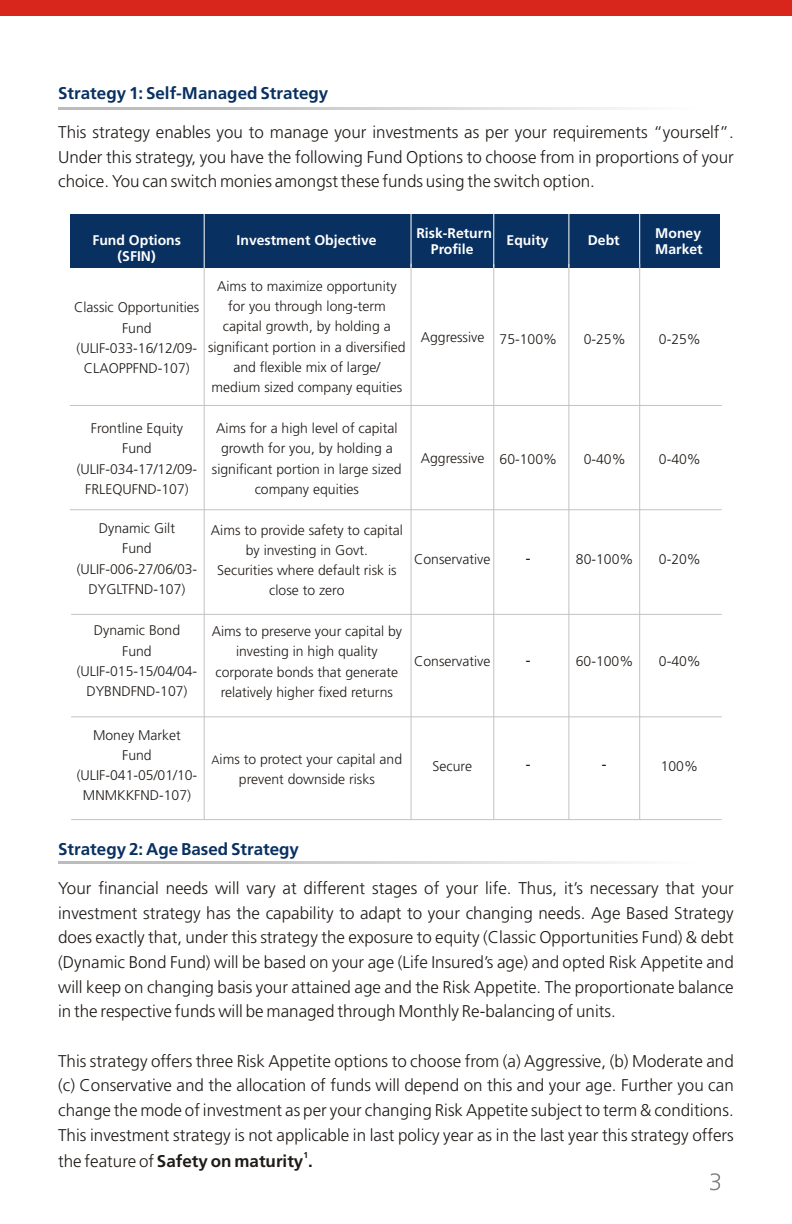
<style>
.page{position:relative;width:792px;height:1224px;background:#fff}
.page>*{position:absolute;margin:0;border:0;box-sizing:border-box;transform-origin:0 0}
.t1{font:300 17px/24.6px "Frutiger";color:#1f1a17;text-align:justify}
.t2{font:700 17px "Frutiger";color:#083061}
.t3{font:700 17px "Frutiger";color:#1f1a17}
.t4{font:300 14px/20.4px "Frutiger";color:#1f1a17;text-align:center}
.t5{font:700 14px/16.6px "Frutiger";color:#fff;text-align:center}
.t6{font:14px "Arial";color:#1f1a17}
.t7{font:700 8.4px "Frutiger";color:#1f1a17}
.s1{font-size:12px}
.s2{font-weight:300}
</style>
<div class="page">
<div style="left:0;top:0;width:792px;height:15px;background:#d9261c"></div>
<svg style="left:710px;top:1173px;width:10px;height:17px"></svg>
<div style="left:70px;top:214px;width:649px;height:54px;background:#083061"></div>
<hr style="left:568px;top:264px;width:1px;height:556px;background:#c2c2c2">
<hr style="left:493px;top:264px;width:1px;height:555px;background:#c2c2c2">
<hr style="left:204px;top:267px;width:1px;height:553px;background:#c2c2c2">
<hr style="left:411px;top:264px;width:1px;height:556px;background:#c2c2c2">
<hr style="left:411px;top:214px;width:1px;height:54px;background:#fff">
<hr style="left:493px;top:214px;width:1px;height:54px;background:#fff">
<hr style="left:568px;top:214px;width:1px;height:54px;background:#fff">
<hr style="left:639px;top:214px;width:1px;height:54px;background:#fff">
<hr style="left:204px;top:214px;width:1px;height:54px;background:#fff">
<hr style="left:71px;top:716px;width:651px;height:1px;background:#c2c2c2">
<hr style="left:71px;top:819px;width:651px;height:1px;background:#c2c2c2">
<hr style="left:70px;top:405px;width:652px;height:1px;background:#c2c2c2">
<hr style="left:71px;top:614px;width:651px;height:1px;background:#c2c2c2">
<hr style="left:70px;top:509px;width:652px;height:1px;background:#c2c2c2">
<svg style="left:58px;top:107px;width:567px;height:2px"></svg>
<svg style="left:58px;top:862px;width:567px;height:1px"></svg>
<hr style="left:639px;top:264px;width:1px;height:556px;background:#c2c2c2">
<p class="t2" style="left:58px;top:83px;width:272px">Strategy 1: Self-Managed Strategy</p>
<p class="t1" style="left:58px;top:121px;width:677px">This strategy enables you to manage your investments as per your requirements “yourself”.<br>Under this strategy, you have the following Fund Options to choose from in proportions of your choice. You can switch monies amongst these funds using the switch option.</p>
<p class="t5" style="left:92px;top:232px;width:90px">Fund Options (SFIN)</p>
<p class="t5" style="left:237px;top:232px;width:142px">Investment Objective</p>
<p class="t5" style="left:416px;top:225px;width:77px">Risk-Return<br>Profile</p>
<p class="t5" style="left:507px;top:232px;width:44px">Equity</p>
<p class="t5" style="left:655px;top:224px;width:49px;text-align:left">Money<br>Market</p>
<p class="t5" style="left:588px;top:232px;width:33px">Debt</p>
<p class="t4" style="left:74px;top:299px;width:127px">Classic Opportunities<br>Fund (ULIF-033-16/12/09-<br>CLAOPPFND-107)</p>
<p class="t4" style="left:77px;top:419px;width:122px">Frontline Equity<br>Fund (ULIF-034-17/12/09-<br>FRLEQUFND-107)</p>
<p class="t4" style="left:77px;top:519px;width:122px">Dynamic Gilt<br>Fund (ULIF-006-27/06/03-<br>DYGLTFND-107)</p>
<p class="t4" style="left:77px;top:622px;width:122px">Dynamic Bond<br>Fund (ULIF-015-15/04/04-<br>DYBNDFND-107)</p>
<p class="t4" style="left:77px;top:726px;width:122px">Money Market<br>Fund (ULIF-041-05/01/10-<br>MNMKKFND-107)</p>
<p class="t4" style="left:208px;top:277px;width:199px">Aims to maximize opportunity for you through long-term capital growth, by holding a significant portion in a diversified and flexible mix of large/ medium sized company equities</p>
<p class="t4" style="left:212px;top:419px;width:191px">Aims for a high level of capital growth for you, by holding a significant portion in large sized company equities</p>
<p class="t4" style="left:211px;top:521px;width:193px">Aims to provide safety to capital by investing in Govt.<br>Securities where default risk is close to zero</p>
<p class="t4" style="left:212px;top:622px;width:192px">Aims to preserve your capital by investing in high quality corporate bonds that generate relatively higher fixed returns</p>
<p class="t4" style="left:212px;top:750px;width:192px"><span class="s1">A</span>ims to protect your capital and prevent downside risks</p>
<p class="t4" style="left:421px;top:329px;width:65px">Aggressive</p>
<p class="t4" style="left:500px;top:330px;width:59px">75-100%</p>
<p class="t4" style="left:659px;top:330px;width:44px">0-25%</p>
<p class="t4" style="left:584px;top:330px;width:44px">0-25%</p>
<p class="t4" style="left:421px;top:449px;width:65px">Aggressive</p>
<p class="t4" style="left:659px;top:451px;width:44px">0-40%</p>
<p class="t4" style="left:500px;top:451px;width:59px">60-100%</p>
<p class="t4" style="left:584px;top:451px;width:44px">0-40%</p>
<p class="t4" style="left:414px;top:551px;width:78px">Conservative</p>
<p class="t4" style="left:659px;top:551px;width:44px">0-20%</p>
<p class="t4" style="left:576px;top:551px;width:59px">80-100%</p>
<p class="t6" style="left:526px;top:553px;width:6px">-</p>
<p class="t4" style="left:414px;top:653px;width:78px">Conservative</p>
<p class="t6" style="left:526px;top:655px;width:6px">-</p>
<p class="t4" style="left:659px;top:653px;width:44px">0-40%</p>
<p class="t4" style="left:576px;top:653px;width:59px">60-100%</p>
<p class="t4" style="left:433px;top:757px;width:41px">Secure</p>
<p class="t6" style="left:526px;top:759px;width:6px">-</p>
<p class="t6" style="left:602px;top:759px;width:6px">-</p>
<p class="t4" style="left:661px;top:757px;width:39px">100%</p>
<p class="t2" style="left:58px;top:839px;width:242px">Strategy 2: Age Based Strategy</p>
<p class="t1" style="left:58px;top:878px;width:677px">Your financial needs will vary at different stages of your life. Thus, it’s necessary that your investment strategy has the capability to adapt to your changing needs. Age Based Strategy does exactly that, under this strategy the exposure to equity (Classic Opportunities Fund) &amp; debt (Dynamic Bond Fund) will be based on your age (Life Insured’s age) and opted Risk Appetite and will keep on changing basis your attained age and the Risk Appetite. The proportionate balance in the respective funds will be managed through Monthly Re-balancing of units.</p>
<p class="t1" style="left:58px;top:1050px;width:677px">This strategy offers three Risk Appetite options to choose from (a) Aggressive, (b) Moderate and (c) Conservative and the allocation of funds will depend on this and your age. Further you can change the mode of investment as per your changing Risk Appetite subject to term &amp; conditions.<br>This investment strategy is not applicable in last policy year as in the last year this strategy offers</p>
<p class="t7" style="left:303px;top:1150px;width:6px">1</p>
<p class="t3" style="left:58px;top:1151px;width:256px"><span class="s2">the feature of</span> Safety on maturity .</p>
</div>
